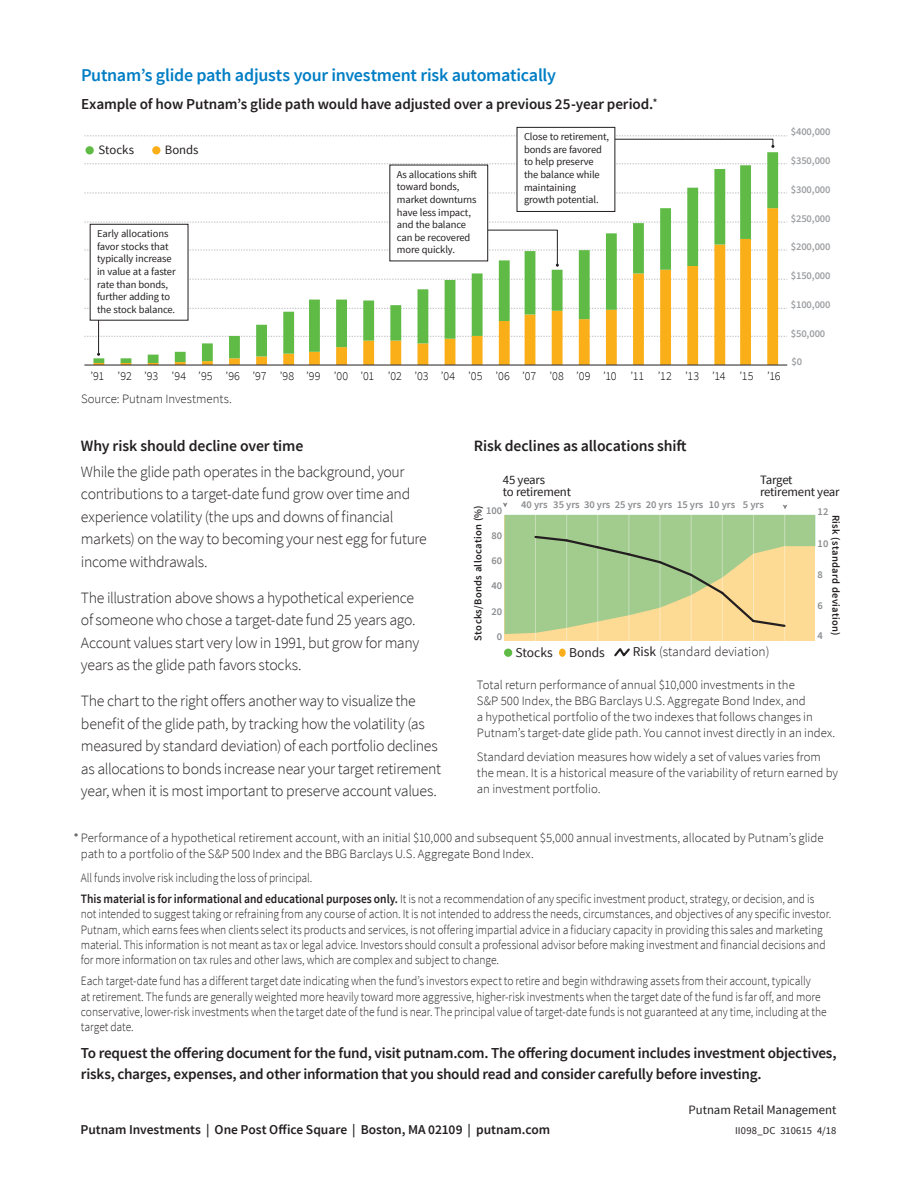
<style>
.page{position:relative;width:918px;height:1188px;background:#fff}
.page>*{position:absolute;margin:0;border:0;box-sizing:border-box;transform-origin:0 0}
.Subhead{font:600 18px "Source Sans Pro";letter-spacing:-.015em;color:#007ec5}
.Body{font:300 15.75px/22.5px "Source Sans Pro";letter-spacing:-.02em;color:#231f20}
.Body-2{font:600 15.75px "Source Sans Pro";letter-spacing:-.01em;color:#231f20}
.Subhead_2{font:600 15.75px "Source Sans Pro";letter-spacing:-.01em;color:#231f20}
.Body-3{font:600 15.15px/21px "Source Sans Pro";letter-spacing:-.015em;color:#231f20}
.Subhead_2-2{font:600 15.15px "Source Sans Pro";letter-spacing:-.01em;color:#231f20}
.Source_address{font:600 13.5px "Source Sans Pro";letter-spacing:-.005em;color:#231f20}
.t1{font:300 13.5px "Source Sans Pro";color:#231f20}
.t2{font:13.5px "Source Sans Pro";letter-spacing:-.005em;color:#231f20}
.Body-4{font:300 12.75px/15.5px "Source Sans Pro";letter-spacing:-.005em;color:#231f20;scale:.9 1}
.Footnote{font:300 12.75px/15.8px "Source Sans Pro";letter-spacing:-.005em;color:#231f20}
.Body-5{font:300 12.75px/15.5px "Source Sans Pro";letter-spacing:-.005em;color:#231f20}
.t3{font:12.75px/12.8px "Source Sans Pro";letter-spacing:-.015em;color:#211e1e}
.t4{font:12.75px "Source Sans Pro";letter-spacing:-.005em;color:#231f20}
.t5{font:300 12px "Source Sans Pro";letter-spacing:.005em;color:#000}
.Back_Cover_Job{font:10.5px/12.6px "Source Sans Pro";letter-spacing:-.01em;color:#231f20}
.t6{font:600 10.5px "Source Sans Pro";letter-spacing:-.01em;color:#9d9fa2}
.t7{font:600 10.5px "Source Sans Pro";color:#8a8c8f}
.t8{font:600 10.5px "Source Sans Pro";letter-spacing:.03em;color:#231f20}
.Back_Cover_Job-2{font:10.5px "Source Sans Pro";letter-spacing:.01em;color:#231f20}
.s1{font-weight:400}
.s2{font-weight:600}
</style>
<div class="page">
<svg style="left:84px;top:336px;width:703px;height:1px"></svg>
<svg style="left:84px;top:308px;width:703px;height:1px"></svg>
<svg style="left:84px;top:279px;width:703px;height:1px"></svg>
<svg style="left:84px;top:222px;width:703px;height:1px"></svg>
<svg style="left:84px;top:163px;width:703px;height:1px"></svg>
<svg style="left:93px;top:152px;width:685px;height:211px"></svg>
<hr style="left:84px;top:365px;width:703px;height:1px;background:#231f20">
<svg style="left:84px;top:230px;width:703px;height:37px"></svg>
<svg style="left:84px;top:135px;width:703px;height:13px"></svg>
<hr style="left:98px;top:320px;width:1px;height:34px;background:#231f20">
<div style="left:390px;top:165px;width:98px;height:96px;background:#fff"></div>
<div style="left:517px;top:127px;width:98px;height:84px;background:#fff"></div>
<div style="left:517px;top:127px;width:98px;height:85px;border:1px solid #231f20"></div>
<div style="left:90px;top:224px;width:98px;height:96px;background:#fff"></div>
<div style="left:152px;top:146px;width:8px;height:8px;background:#faaf18;border-radius:50%"></div>
<div style="left:86px;top:146px;width:8px;height:8px;background:#60bb46;border-radius:50%"></div>
<div style="left:505px;top:515px;width:310px;height:126px;background:#fedb94"></div>
<hr style="left:535px;top:515px;width:1px;height:126px;background:#fff">
<hr style="left:566px;top:515px;width:1px;height:126px;background:#fff">
<hr style="left:597px;top:515px;width:1px;height:126px;background:#fff">
<hr style="left:629px;top:515px;width:1px;height:126px;background:#fff">
<hr style="left:660px;top:515px;width:1px;height:126px;background:#fff">
<hr style="left:722px;top:515px;width:1px;height:126px;background:#fff">
<hr style="left:691px;top:515px;width:1px;height:126px;background:#fff">
<hr style="left:753px;top:515px;width:1px;height:126px;background:#fff">
<hr style="left:784px;top:515px;width:1px;height:126px;background:#fff">
<svg style="left:783px;top:504px;width:4px;height:5px"></svg>
<svg style="left:503px;top:502px;width:5px;height:5px"></svg>
<svg style="left:505px;top:515px;width:310px;height:119px"></svg>
<svg style="left:614px;top:648px;width:16px;height:9px"></svg>
<div style="left:559px;top:649px;width:7px;height:8px;background:#faaf18;border-radius:50%"></div>
<div style="left:504px;top:649px;width:8px;height:8px;background:#60bb46;border-radius:50%"></div>
<p class="Subhead" style="left:81px;top:64px;width:477px">Putnam’s glide path adjusts your investment risk automatically</p>
<p class="Subhead_2-2" style="left:81px;top:94px;width:578px">Example of how Putnam’s glide path would have adjusted over a previous 25-year period.<sup>*</sup></p>
<p class="t4" style="left:99px;top:142px;width:37px">Stocks</p>
<p class="t4" style="left:165px;top:142px;width:35px">Bonds</p>
<p class="Back_Cover_Job" style="left:97px;top:228px;width:80px">Early allocations favor stocks that typically increase in value at a faster rate than bonds, further adding to the stock balance.</p>
<p class="Back_Cover_Job" style="left:397px;top:168px;width:82px">As allocations shift toward bonds, market downturns have less impact, and the balance can be recovered more quickly.</p>
<p class="Back_Cover_Job" style="left:524px;top:131px;width:87px">Close to retirement, bonds are favored to help preserve the balance while maintaining growth potential.</p>
<p class="t5" style="left:90px;top:368px;width:692px">’91 ’92 ’93 ’94 ’95 ’96 ’97 ’98 ’99 ’00 ’01 ’02 ’03 ’04 ’05 ’06 ’07 ’08 ’09 ’10 ’11 ’12 ’13 ’14 ’15 ’16</p>
<p class="t6" style="left:791px;top:125px;width:41px">$400,000</p>
<p class="t6" style="left:791px;top:154px;width:41px">$350,000</p>
<p class="t6" style="left:791px;top:183px;width:41px">$300,000</p>
<p class="t6" style="left:791px;top:211px;width:41px">$250,000</p>
<p class="t6" style="left:791px;top:240px;width:41px">$200,000</p>
<p class="t6" style="left:791px;top:269px;width:41px">$150,000</p>
<p class="t6" style="left:791px;top:298px;width:41px">$100,000</p>
<p class="t6" style="left:791px;top:326px;width:36px">$50,000</p>
<p class="t6" style="left:792px;top:355px;width:12px">$0</p>
<p class="Footnote" style="left:81px;top:391px;width:152px">Source: Putnam Investments.</p>
<p class="Subhead_2" style="left:81px;top:436px;width:224px">Why risk should decline over time</p>
<p class="Body-2" style="left:474px;top:436px;width:214px">Risk declines as allocations shift</p>
<p class="Body" style="left:81px;top:460px;width:347px">While the glide path operates in the background, your contributions to a target-date fund grow over time and experience volatility (the ups and downs of financial markets) on the way to becoming your nest egg for future income withdrawals.</p>
<p class="Body" style="left:81px;top:586px;width:340px">The illustration above shows a hypothetical experience of someone who chose a target-date fund 25 years ago.<br>Account values start very low in 1991, but grow for many years as the glide path favors stocks.</p>
<p class="Body" style="left:81px;top:690px;width:362px">The chart to the right offers another way to visualize the benefit of the glide path, by tracking how the volatility (as measured by standard deviation) of each portfolio declines as allocations to bonds increase near your target retirement year, when it is most important to preserve account values.</p>
<p class="t3" style="left:760px;top:473px;width:81px">Target retirement year</p>
<p class="t7" style="left:521px;top:498px;width:244px">40 yrs 35 yrs 30 yrs 25 yrs 20 yrs 15 yrs 10 yrs 5 yrs</p>
<p class="t3" style="left:503px;top:473px;width:70px">45 years<br>to retirement</p>
<p class="t8" style="left:471px;top:641px;width:137px;rotate:-90deg">Stocks/Bonds allocation (%)</p>
<p class="t7" style="left:486px;top:504px;width:18px">100</p>
<p class="t7" style="left:818px;top:505px;width:12px">12</p>
<p class="t8" style="left:842px;top:515px;width:123px;rotate:90deg">Risk (standard deviation)</p>
<p class="t7" style="left:492px;top:529px;width:12px">80</p>
<p class="t7" style="left:818px;top:537px;width:12px">10</p>
<p class="t7" style="left:492px;top:554px;width:12px">60</p>
<p class="t7" style="left:818px;top:568px;width:7px">8</p>
<p class="t7" style="left:492px;top:579px;width:12px">40</p>
<p class="t7" style="left:818px;top:599px;width:7px">6</p>
<p class="t7" style="left:492px;top:605px;width:12px">20</p>
<p class="t7" style="left:818px;top:629px;width:7px">4</p>
<p class="t7" style="left:497px;top:630px;width:7px">0</p>
<p class="t2" style="left:515px;top:644px;width:91px">Stocks Bonds</p>
<p class="t1" style="left:633px;top:644px;width:138px"><span class="s1">Risk</span> (standard deviation)</p>
<p class="Footnote" style="left:477px;top:677px;width:360px">Total return performance of annual $10,000 investments in the<br>S&amp;P 500 Index, the BBG Barclays U.S. Aggregate Bond Index, and<br>a hypothetical portfolio of the two indexes that follows changes in Putnam’s target-date glide path. You cannot invest directly in an index.</p>
<p class="Footnote" style="left:477px;top:749px;width:363px">Standard deviation measures how widely a set of values varies from the mean. It is a historical measure of the variability of return earned by an investment portfolio.</p>
<p class="Body-5" style="left:81px;top:830px;width:744px">Performance of a hypothetical retirement account, with an initial $10,000 and subsequent $5,000 annual investments, allocated by Putnam’s glide path to a portfolio of the S&amp;P 500 Index and the BBG Barclays U.S. Aggregate Bond Index.</p>
<p class="Body-4" style="left:81px;top:870px;width:259px">All funds involve risk including the loss of principal.</p>
<p class="Body-4" style="left:81px;top:891px;width:835px"><span class="s2">This material is for informational and educational purposes only.</span> It is not a recommendation of any specific investment product, strategy, or decision, and is not intended to suggest taking or refraining from any course of action. It is not intended to address the needs, circumstances, and objectives of any specific investor.<br>Putnam, which earns fees when clients select its products and services, is not offering impartial advice in a fiduciary capacity in providing this sales and marketing material. This information is not meant as tax or legal advice. Investors should consult a professional advisor before making investment and financial decisions and for more information on tax rules and other laws, which are complex and subject to change.</p>
<p class="Body-4" style="left:81px;top:973px;width:830px">Each target-date fund has a different target date indicating when the fund’s investors expect to retire and begin withdrawing assets from their account, typically<br>at retirement. The funds are generally weighted more heavily toward more aggressive, higher-risk investments when the target date of the fund is far off, and more conservative, lower-risk investments when the target date of the fund is near. The principal value of target-date funds is not guaranteed at any time, including at the target date.</p>
<p class="Body-3" style="left:81px;top:1043px;width:757px">To request the offering document for the fund, visit putnam.com. The offering document includes investment objectives, risks, charges, expenses, and other information that you should read and consider carefully before investing.</p>
<p class="t4" style="left:689px;top:1102px;width:149px">Putnam Retail Management</p>
<p class="Source_address" style="left:81px;top:1121px;width:471px">Putnam Investments | One Post Office Square | Boston, MA 02109 | putnam.com</p>
<p class="Back_Cover_Job-2" style="left:735px;top:1124px;width:103px">II098_DC 310615 4/18</p>
</div>
